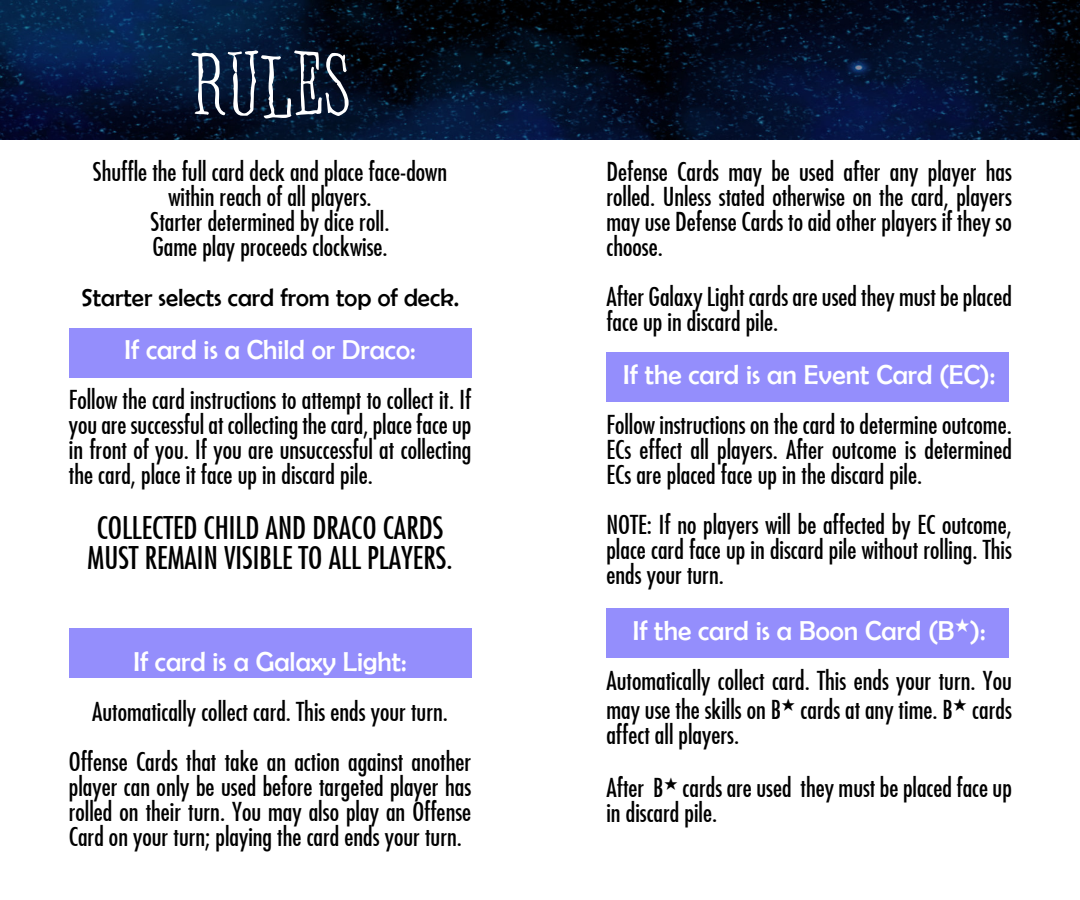
<style>
.page{position:relative;width:1080px;height:900px;background:#fff}
.page>*{position:absolute;margin:0;border:0;box-sizing:border-box;transform-origin:0 0}
.t1{font:102.25px "Anhedonia";color:#fff}
.t2{font:30px/30px "Fuji Normal";color:#000;text-align:center}
.t3{font:27.5px "Berlin Sans FB";color:#fff}
.t4{font:25px/25px "Fuji Normal";color:#000;text-align:justify}
.t5{font:25px "Berlin Sans FB";color:#000}
</style>
<div class="page">
<img style="left:0;top:0;width:1080px;height:139px">
<div style="left:69px;top:329px;width:402px;height:49px;background:#948efc"></div>
<div style="left:69px;top:629px;width:402px;height:49px;background:#948efc"></div>
<div style="left:606px;top:608px;width:403px;height:49px;background:#948efc"></div>
<div style="left:606px;top:353px;width:403px;height:49px;background:#948efc"></div>
<h1 class="t1" style="left:190px;top:42px;width:162px">RULES</h1>
<p class="t4" style="left:93px;top:159px;width:356px;text-align:center">Shuffle the full card deck and place face-down within reach of all players.<br>Starter determined by dice roll.<br>Game play proceeds clockwise.</p>
<p class="t5" style="left:81px;top:284px;width:380px">Starter selects card from top of deck.</p>
<p class="t3" style="left:125px;top:334px;width:293px">If card is a Child or Draco:</p>
<p class="t4" style="left:69px;top:386px;width:404px">Follow the card instructions to attempt to collect it. If you are successful at collecting the card, place face up in front of you. If you are unsuccessful at collecting the card, place it face up in discard pile.</p>
<p class="t2" style="left:88px;top:512px;width:367px">COLLECTED CHILD AND DRACO CARDS<br>MUST REMAIN VISIBLE TO ALL PLAYERS.</p>
<p class="t3" style="left:134px;top:647px;width:275px">If card is a Galaxy Light:</p>
<p class="t4" style="left:69px;top:686px;width:404px;line-height:50px;text-align:center">Automatically collect card. This ends your turn.<br>Offense Cards that take an action against another</p>
<p class="t4" style="left:69px;top:774px;width:404px">player can only be used before targeted player has rolled on their turn. You may also play an Offense Card on your turn; playing the card ends your turn.</p>
<p class="t4" style="left:606px;top:159px;width:407px">Defense Cards may be used after any player has rolled. Unless stated otherwise on the card, players may use Defense Cards to aid other players if they so choose.</p>
<p class="t4" style="left:606px;top:284px;width:407px">After Galaxy Light cards are used they must be placed face up in discard pile.</p>
<p class="t3" style="left:623px;top:359px;width:373px">If the card is an Event Card (EC):</p>
<p class="t4" style="left:606px;top:411px;width:407px">Follow instructions on the card to determine outcome.<br>ECs effect all players. After outcome is determined ECs are placed face up in the discard pile.</p>
<p class="t4" style="left:606px;top:511px;width:407px">NOTE: If no players will be affected by EC outcome, place card face up in discard pile without rolling. This ends your turn.</p>
<p class="t3" style="left:633px;top:615px;width:354px">If the card is a Boon Card (B<sup>★</sup>):</p>
<p class="t4" style="left:606px;top:666px;width:407px;line-height:28.5px">Automatically collect card. This ends your turn. You may use the skills on B<sup>★</sup> cards at any time. B<sup>★</sup> cards</p>
<p class="t4" style="left:606px;top:707px;width:407px;line-height:53.5px">affect all players.<br>After B<sup>★</sup> cards are used they must be placed face up</p>
<p class="t4" style="left:606px;top:800px;width:112px">in discard pile.</p>
</div>
